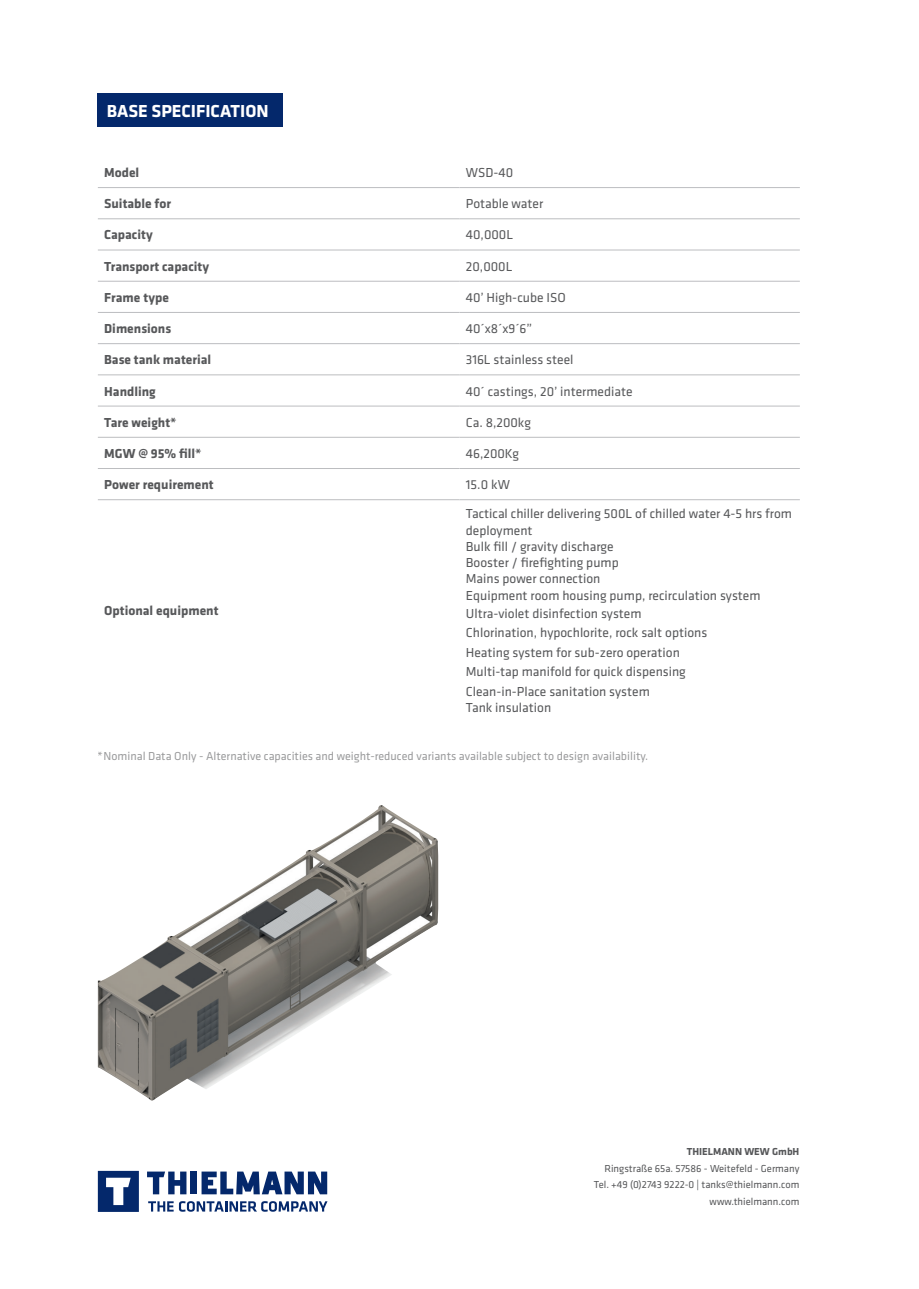
<style>
.page{position:relative;width:919px;height:1289px;background:#fff}
.page>*{position:absolute;margin:0;border:0;box-sizing:border-box;transform-origin:0 0}
.t1{font:700 18px "Klavika";color:#fff}
.t2{font:13.5px/16.5px "Klavika";color:#57585a}
.t3{font:700 13.5px "Klavika";color:#57585a}
.t4{font:12px "Klavika";color:#57585a}
.t5{font:10.5px "Klavika";color:#57585a}
.t6{font:700 10.5px "Klavika";color:#57585a}
.s1{color:#fff}
</style>
<div class="page">
<hr style="left:98px;top:187px;width:361px;height:1px;background:#bcbdc0">
<hr style="left:459px;top:187px;width:340px;height:1px;background:#bcbdc0">
<hr style="left:98px;top:218px;width:361px;height:1px;background:#bcbdc0">
<hr style="left:459px;top:218px;width:340px;height:1px;background:#bcbdc0">
<hr style="left:98px;top:250px;width:361px;height:1px;background:#bcbdc0">
<hr style="left:459px;top:250px;width:340px;height:1px;background:#bcbdc0">
<hr style="left:98px;top:281px;width:361px;height:1px;background:#bcbdc0">
<hr style="left:459px;top:281px;width:340px;height:1px;background:#bcbdc0">
<hr style="left:98px;top:312px;width:361px;height:1px;background:#bcbdc0">
<hr style="left:459px;top:312px;width:340px;height:1px;background:#bcbdc0">
<hr style="left:98px;top:343px;width:361px;height:1px;background:#bcbdc0">
<hr style="left:459px;top:343px;width:340px;height:1px;background:#bcbdc0">
<hr style="left:98px;top:374px;width:361px;height:1px;background:#bcbdc0">
<hr style="left:459px;top:374px;width:340px;height:1px;background:#bcbdc0">
<hr style="left:98px;top:406px;width:361px;height:1px;background:#bcbdc0">
<hr style="left:459px;top:406px;width:340px;height:1px;background:#bcbdc0">
<hr style="left:98px;top:437px;width:361px;height:1px;background:#bcbdc0">
<hr style="left:459px;top:437px;width:340px;height:1px;background:#bcbdc0">
<hr style="left:98px;top:468px;width:361px;height:1px;background:#bcbdc0">
<hr style="left:459px;top:468px;width:340px;height:1px;background:#bcbdc0">
<hr style="left:98px;top:499px;width:361px;height:1px;background:#bcbdc0">
<hr style="left:459px;top:499px;width:340px;height:1px;background:#bcbdc0">
<div style="left:98px;top:94px;width:185px;height:33px;background:#04286b"></div>
<img style="left:98px;top:805px;width:340px;height:295px">
<svg style="left:98px;top:1170px;width:41px;height:41px"></svg>
<svg style="left:147px;top:1171px;width:39px;height:23px"></svg>
<div style="left:191px;top:1171px;width:6px;height:23px;background:#04286b"></div>
<svg style="left:201px;top:1171px;width:126px;height:23px"></svg>
<svg style="left:148px;top:1201px;width:179px;height:10px"></svg>
<p class="t1" style="left:107px;top:98px;width:163px">BASE SPECIFICATION</p>
<p class="t3" style="left:104px;top:163px;width:37px">Model</p>
<p class="t2" style="left:466px;top:164px;width:49px">WSD-40</p>
<p class="t3" style="left:104px;top:194px;width:68px">Suitable for</p>
<p class="t2" style="left:466px;top:195px;width:79px">Potable water</p>
<p class="t3" style="left:104px;top:225px;width:57px">Capacity<span class="s1">*</span></p>
<p class="t2" style="left:466px;top:226px;width:49px">40,000L</p>
<p class="t3" style="left:104px;top:256px;width:107px">Transport capacity</p>
<p class="t2" style="left:466px;top:257px;width:48px">20,000L</p>
<p class="t3" style="left:104px;top:288px;width:66px">Frame type</p>
<p class="t2" style="left:466px;top:289px;width:101px">40’ High-cube ISO</p>
<p class="t3" style="left:104px;top:319px;width:68px">Dimensions</p>
<p class="t2" style="left:466px;top:320px;width:68px">40´x8´x9´6”</p>
<p class="t3" style="left:104px;top:350px;width:108px">Base tank material</p>
<p class="t2" style="left:466px;top:351px;width:109px">316L stainless steel</p>
<p class="t3" style="left:104px;top:381px;width:53px">Handling</p>
<p class="t2" style="left:466px;top:382px;width:168px">40´ castings, 20’ intermediate</p>
<p class="t3" style="left:104px;top:412px;width:74px">Tare weight*</p>
<p class="t2" style="left:466px;top:413px;width:67px">Ca. 8,200kg</p>
<p class="t3" style="left:104px;top:443px;width:99px">MGW @ 95% fill*</p>
<p class="t2" style="left:466px;top:445px;width:55px">46,200Kg</p>
<p class="t3" style="left:104px;top:475px;width:111px">Power requirement</p>
<p class="t2" style="left:466px;top:476px;width:46px">15.0 kW</p>
<p class="t2" style="left:466px;top:505px;width:328px">Tactical chiller delivering 500L of chilled water 4-5 hrs from deployment</p>
<p class="t2" style="left:466px;top:538px;width:149px">Bulk fill / gravity discharge</p>
<p class="t2" style="left:466px;top:554px;width:154px">Booster / firefighting pump</p>
<p class="t2" style="left:466px;top:570px;width:136px">Mains power connection</p>
<p class="t2" style="left:466px;top:587px;width:296px">Equipment room housing pump, recirculation system</p>
<p class="t2" style="left:466px;top:604px;width:177px">Ultra-violet disinfection system</p>
<p class="t2" style="left:466px;top:624px;width:243px">Chlorination, hypochlorite, rock salt options</p>
<p class="t2" style="left:466px;top:643px;width:215px">Heating system for sub-zero operation</p>
<p class="t2" style="left:466px;top:663px;width:221px">Multi-tap manifold for quick dispensing</p>
<p class="t2" style="left:466px;top:682px;width:185px">Clean-in-Place sanitation system</p>
<p class="t2" style="left:466px;top:698px;width:87px">Tank insulation</p>
<p class="t4" style="left:98px;top:748px;width:552px">*Nominal Data Only - Alternative capacities and weight-reduced variants available subject to design availability.</p>
<p class="t3" style="left:104px;top:601px;width:116px">Optional equipment</p>
<p class="t6" style="left:686px;top:1143px;width:114px">THIELMANN WEW GmbH</p>
<p class="t5" style="left:604px;top:1161px;width:196px">Ringstraße 65a. 57586 - Weitefeld - Germany</p>
<p class="t5" style="left:594px;top:1177px;width:207px">Tel. +49 (0)2743 9222-0 | tanks@thielmann.com</p>
<p class="t5" style="left:709px;top:1194px;width:91px">www.thielmann.com</p>
</div>
